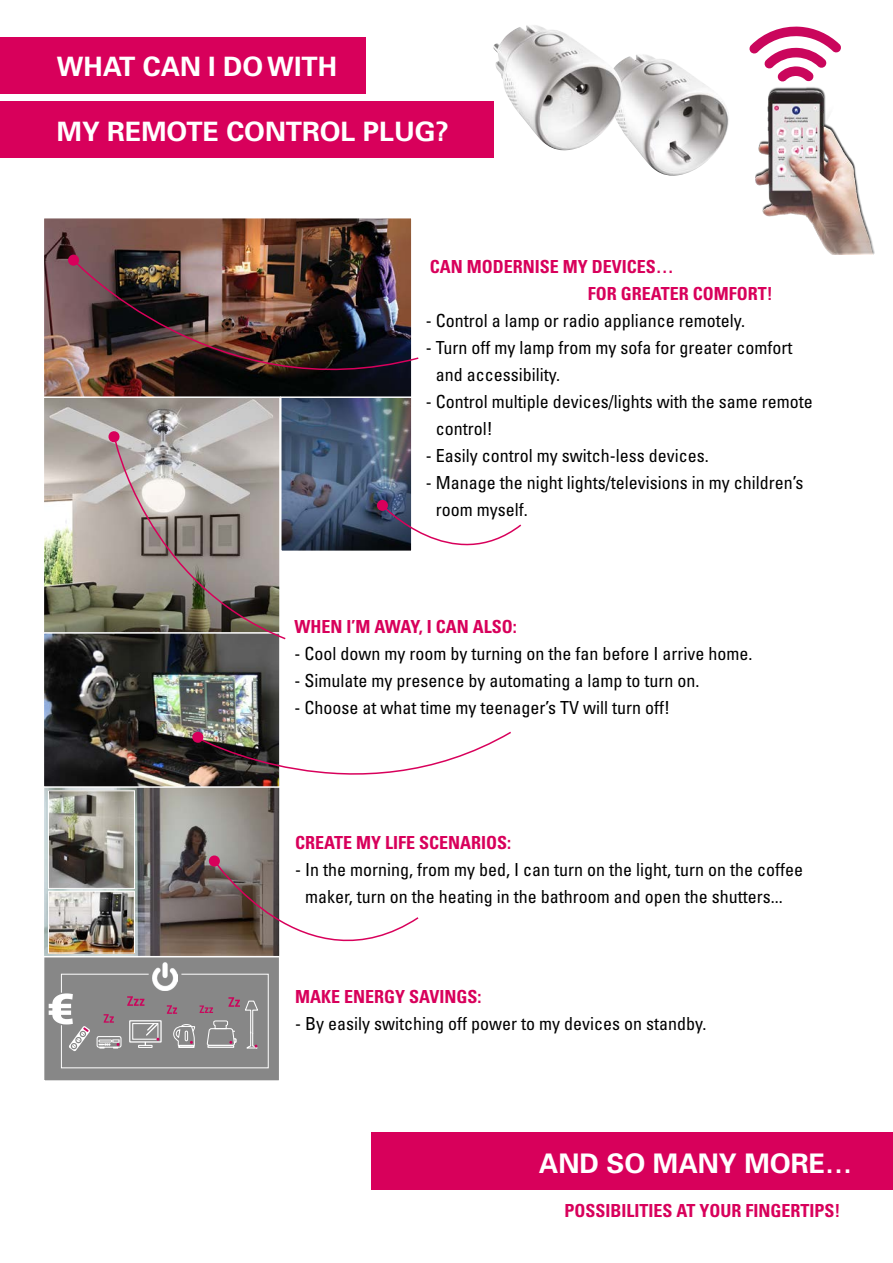
<style>
.page{position:relative;width:893px;height:1263px;background:#fff}
.page>*{position:absolute;margin:0;border:0;box-sizing:border-box;transform-origin:0 0}
.t1{font:900 42.45px "Roboto";color:#fff;scale:1.23 1}
.t2{font:700 27px "Univers";color:#fff}
.t3{font:700 26.7px "Univers";color:#fff}
.t4{font:condensed 18px/27px "Univers";color:#000}
.t5{font:700 condensed 18px/27px "Univers";color:#d8005b}
</style>
<div class="page">
<div style="left:0;top:37px;width:366px;height:57px;background:#d8005b"></div>
<div style="left:372px;top:1133px;width:521px;height:57px;background:#d8005b"></div>
<div style="left:0;top:101px;width:493px;height:57px;background:#d8005b"></div>
<img style="left:44px;top:218px;width:368px;height:178px">
<img style="left:755px;top:87px;width:119px;height:168px">
<svg style="left:749px;top:26px;width:92px;height:56px"></svg>
<div style="left:68px;top:255px;width:11px;height:11px;background:#d8005b;border-radius:50%"></div>
<img style="left:73px;top:259px;width:346px;height:137px">
<img style="left:44px;top:396px;width:478px;height:685px">
<img style="left:50px;top:893px;width:83px;height:58px">
<div style="left:48px;top:891px;width:87px;height:62px;border:1px solid #fff"></div>
<img style="left:50px;top:792px;width:83px;height:95px">
<div style="left:48px;top:790px;width:87px;height:99px;border:1px solid #fff"></div>
<img style="left:622px;top:54px;width:107px;height:122px">
<img style="left:493px;top:25px;width:129px;height:125px">
<h3 class="t3" style="left:57px;top:50px;width:282px">WHAT CAN I DO WITH</h3>
<h3 class="t3" style="left:57px;top:114px;width:394px">MY REMOTE CONTROL PLUG?</h3>
<p class="t5" style="left:588px;top:252px;width:186px;text-indent:-158px">CAN MODERNISE MY DEVICES…<br>FOR GREATER COMFORT!</p>
<p class="t4" style="left:426px;top:306px;width:321px">- Control a lamp or radio appliance remotely.</p>
<p class="t4" style="left:436px;top:333px;width:358px;text-indent:-10px">- Turn off my lamp from my sofa for greater comfort and accessibility.</p>
<p class="t4" style="left:436px;top:387px;width:378px;text-indent:-10px">- Control multiple devices/lights with the same remote control!</p>
<p class="t4" style="left:426px;top:441px;width:284px">- Easily control my switch-less devices.</p>
<p class="t4" style="left:436px;top:468px;width:369px;text-indent:-10px">- Manage the night lights/televisions in my children’s room myself.</p>
<p class="t5" style="left:294px;top:612px;width:224px">WHEN I’M AWAY, I CAN ALSO:</p>
<p class="t4" style="left:294px;top:639px;width:459px">- Cool down my room by turning on the fan before I arrive home.</p>
<p class="t4" style="left:294px;top:666px;width:406px">- Simulate my presence by automating a lamp to turn on.</p>
<p class="t4" style="left:294px;top:693px;width:377px">- Choose at what time my teenager’s TV will turn off!</p>
<h1 class="t1" style="left:47px;top:979px;width:25px">€</h1>
<p class="t5" style="left:295px;top:829px;width:217px">CREATE MY LIFE SCENARIOS:</p>
<p class="t4" style="left:295px;top:855px;width:509px;text-align:center">- In the morning, from my bed, I can turn on the light, turn on the coffee maker, turn on the heating in the bathroom and open the shutters...</p>
<p class="t5" style="left:295px;top:982px;width:188px">MAKE ENERGY SAVINGS:</p>
<p class="t4" style="left:295px;top:1009px;width:413px">- By easily switching off power to my devices on standby.</p>
<h2 class="t2" style="left:539px;top:1145px;width:315px">AND SO MANY MORE…</h2>
<p class="t5" style="left:564px;top:1196px;width:277px">POSSIBILITIES AT YOUR FINGERTIPS!</p>
</div>
